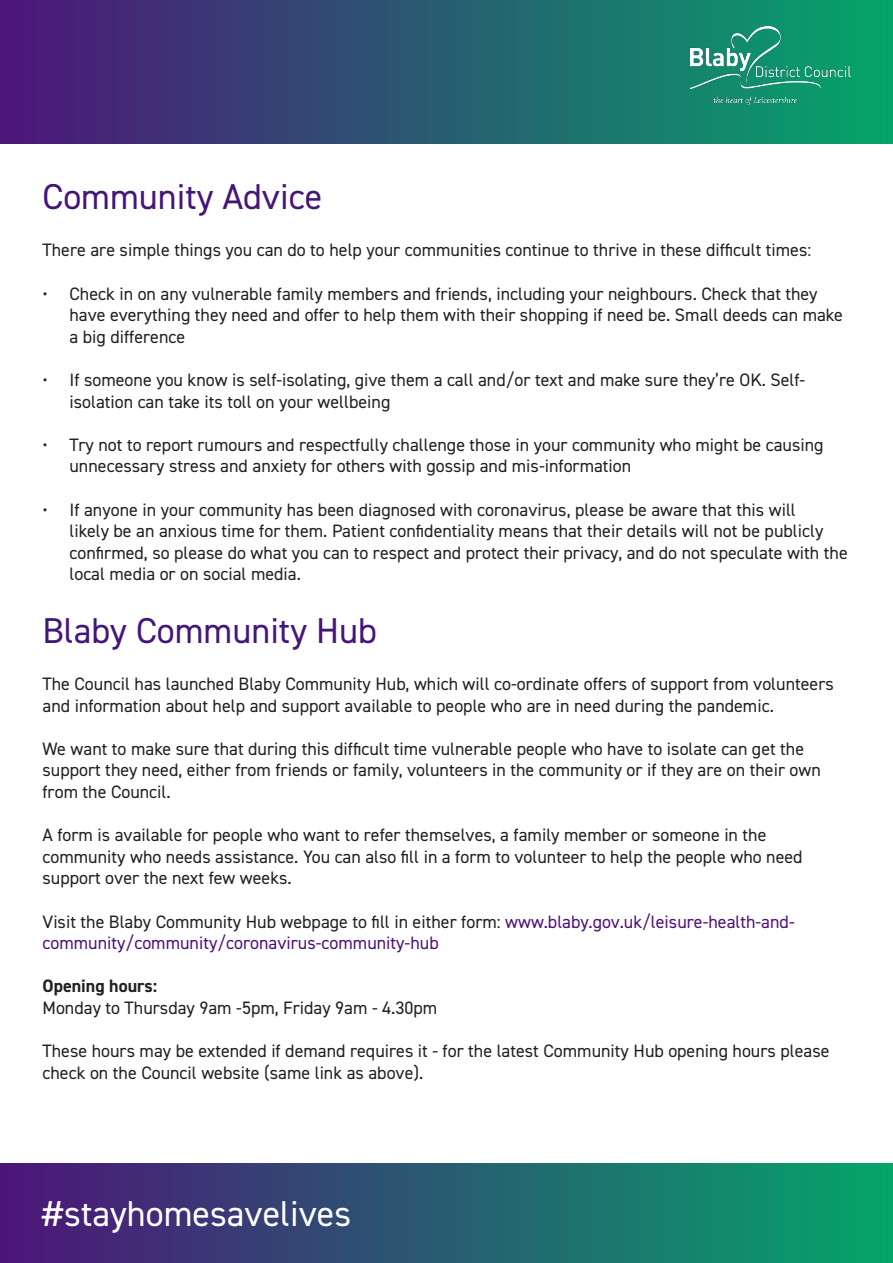
<style>
.page{position:relative;width:893px;height:1263px;background:#fff}
.page>*{position:absolute;margin:0;border:0;box-sizing:border-box;transform-origin:0 0}
.t1{font:36px "DIN2014";color:#441679}
.t2{font:36px "DIN2014";color:#fff}
.t3{font:18px/21.6px "DIN2014";color:#231f20}
.t4{font:18px/21.6px "DIN2014";color:#4f107a}
.t5{font:700 18px "DIN2014";color:#231f20}
.s1{color:#231f20}
</style>
<div class="page">
<div style="left:0;top:1163px;width:893px;height:100px;background:linear-gradient(to right,#4d1579,#04a569)"></div>
<div style="left:0;top:0;width:893px;height:143px;background:linear-gradient(to right,#4c1679,#04a569)"></div>
<img style="left:690px;top:26px;width:160px;height:78px">
<p class="t1" style="left:43px;top:174px;width:281px">Community Advice</p>
<p class="t3" style="left:43px;top:239px;width:770px">There are simple things you can do to help your communities continue to thrive in these diffcult times:</p>
<p class="t3" style="left:70px;top:282px;width:775px;text-indent:-27px">• Check in on any vulnerable family members and friends, including your neighbours. Check that they have everything they need and offer to help them with their shopping if need be. Small deeds can make a big difference</p>
<p class="t3" style="left:70px;top:369px;width:737px;text-indent:-27px">• If someone you know is self-isolating, give them a call and/or text and make sure they’re OK. Self&shy;isolation can take its toll on your wellbeing</p>
<p class="t3" style="left:70px;top:433px;width:755px;text-indent:-27px">• Try not to report rumours and respectfully challenge those in your community who might be causing unnecessary stress and anxiety for others with gossip and mis-information</p>
<p class="t3" style="left:70px;top:498px;width:780px;text-indent:-27px">• If anyone in your community has been diagnosed with coronavirus, please be aware that this will<br>likely be an anxious time for them. Patient confdentiality means that their details will not be publicly confrmed, so please do what you can to respect and protect their privacy, and do not speculate with the local media or on social media.</p>
<p class="t1" style="left:43px;top:608px;width:336px">Blaby Community Hub</p>
<p class="t3" style="left:43px;top:673px;width:793px">The Council has launched Blaby Community Hub, which will co-ordinate offers of support from volunteers and information about help and support available to people who are in need during the pandemic.</p>
<p class="t3" style="left:43px;top:737px;width:780px">We want to make sure that during this diffcult time vulnerable people who have to isolate can get the support they need, either from friends or family, volunteers in the community or if they are on their own from the Council.</p>
<p class="t3" style="left:43px;top:824px;width:762px">A form is available for people who want to refer themselves, a family member or someone in the community who needs assistance. You can also fll in a form to volunteer to help the people who need support over the next few weeks.</p>
<p class="t4" style="left:43px;top:910px;width:754px"><span class="s1">Visit the Blaby Community Hub webpage to fll in either form:</span> www.blaby.gov.uk/leisure-health-and&shy;community/community/coronavirus-community-hub</p>
<p class="t5" style="left:43px;top:974px;width:116px">Opening hours:</p>
<p class="t3" style="left:43px;top:997px;width:396px">Monday to Thursday 9am -5pm, Friday 9am - 4.30pm</p>
<p class="t3" style="left:43px;top:1040px;width:788px">These hours may be extended if demand requires it - for the latest Community Hub opening hours please check on the Council website (same link as above).</p>
<p class="t2" style="left:43px;top:1191px;width:310px">#stayhomesavelives</p>
</div>
